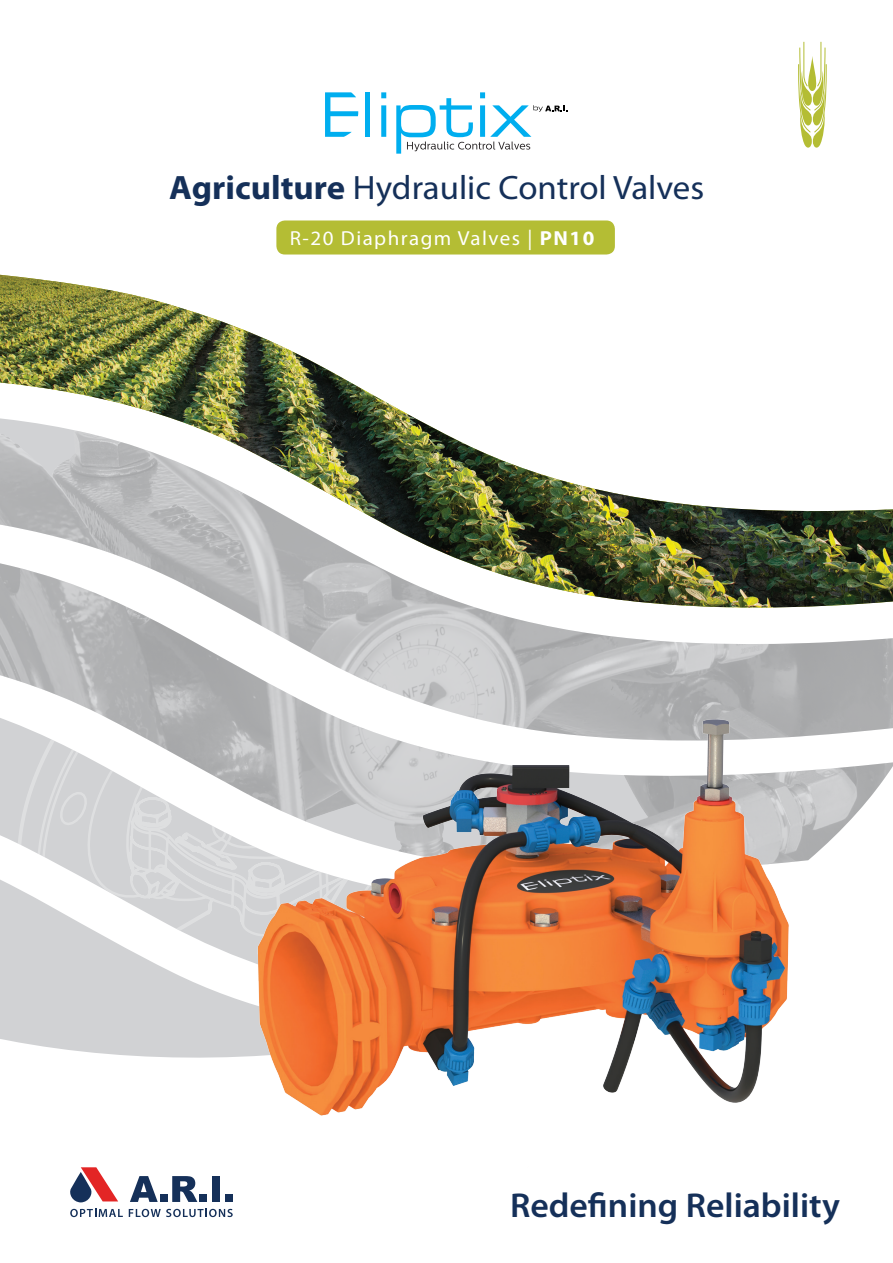
<style>
.page{position:relative;width:893px;height:1263px;background:#fff}
.page>*{position:absolute;margin:0;border:0;box-sizing:border-box;transform-origin:0 0}
.t1{font:600 34.65px "Myriad Pro";color:#153059}
.t2{font:33.9px "Myriad Pro";color:#153059}
.t3{font:20.4px "Myriad Pro";letter-spacing:.07em;color:#fff}
.s1{font-weight:700}
</style>
<div class="page">
<img style="left:0;top:275px;width:406px;height:138px">
<svg style="left:0;top:878px;width:251px;height:180px;fill:#d1d2d4"></svg>
<img style="left:155px;top:413px;width:738px;height:449px">
<img style="left:0;top:418px;width:350px;height:460px">
<svg style="left:70px;top:1167px;width:48px;height:35px"></svg>
<svg style="left:130px;top:1176px;width:28px;height:26px"></svg>
<div style="left:160px;top:1195px;width:7px;height:7px;background:#153059"></div>
<svg style="left:172px;top:1176px;width:25px;height:26px"></svg>
<div style="left:199px;top:1195px;width:8px;height:7px;background:#153059"></div>
<div style="left:212px;top:1176px;width:8px;height:26px;background:#153059"></div>
<div style="left:225px;top:1195px;width:8px;height:7px;background:#153059"></div>
<svg style="left:70px;top:1209px;width:53px;height:8px"></svg>
<svg style="left:129px;top:1209px;width:104px;height:8px"></svg>
<div style="left:276px;top:220px;width:339px;height:34px;background:#b4bd34;border-radius:9px"></div>
<div style="left:365px;top:92px;width:5px;height:45px;background:#00aeef"></div>
<svg style="left:381px;top:92px;width:5px;height:45px"></svg>
<svg style="left:325px;top:92px;width:33px;height:45px"></svg>
<svg style="left:396px;top:92px;width:172px;height:62px"></svg>
<svg style="left:798px;top:41px;width:29px;height:107px"></svg>
<img style="left:251px;top:710px;width:547px;height:406px">
<p class="t2" style="left:169px;top:167px;width:536px"><span class="s1">Agriculture</span> Hydraulic Control Valves</p>
<p class="t3" style="left:290px;top:226px;width:306px">R-20 Diaphragm Valves | <span class="s1">PN10</span></p>
<p class="t1" style="left:510px;top:1183px;width:331px">Redefining Reliability</p>
</div>
